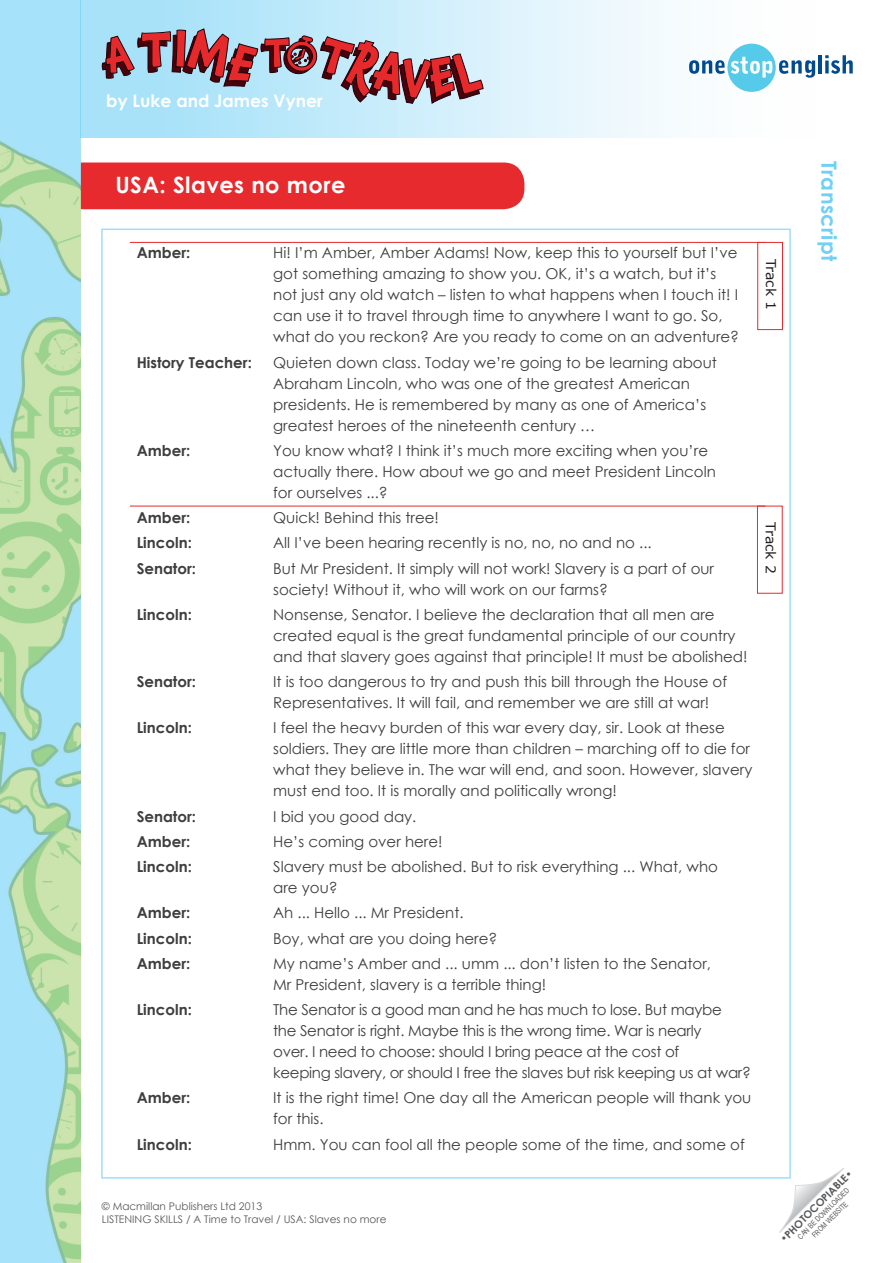
<style>
.page{position:relative;width:893px;height:1263px;background:#fff}
.page>*{position:absolute;margin:0;border:0;box-sizing:border-box;transform-origin:0 0}
.t1{font:700 22.5px "Century Gothic";letter-spacing:.02em;color:#fff}
.t2{font:700 21px "Century Gothic";letter-spacing:.02em;color:#70d0f6}
.t3{font:700 17.25px "Century Gothic";color:#fff}
.Transcript{font:15px/21px "Century Gothic";color:#3e3e3f}
.Transcript-2{font:15px/21px "Century Gothic";letter-spacing:-.02em;color:#3e3e3f}
.Transcript-3{font:700 15px "Century Gothic";color:#3e3e3f}
.RubricBody{font:13.5px "Verdana";color:#231f20}
.t4{font:10.5px/13.5px "Century Gothic";color:#57585a}
.t5{font:700 10.5px "Century Gothic";color:#57585a}
.t6{font:7.5px/9px "Arial Narrow";color:#57585a;text-align:center}
.s1{font-weight:400}
</style>
<div class="page">
<svg style="left:779px;top:1168px;width:65px;height:65px"></svg>
<div style="left:81px;top:162px;width:443px;height:47px;background:#e62a2d"></div>
<img style="left:0;top:0;width:81px;height:1263px">
<div style="left:81px;top:0;width:812px;height:137px;background:linear-gradient(to right,#a2e0f9,#fff)"></div>
<svg style="left:689px;top:44px;width:126px;height:48px"></svg>
<hr style="left:818px;top:55px;width:4px;height:18px;background:#014990">
<svg style="left:825px;top:55px;width:28px;height:19px"></svg>
<svg style="left:757px;top:242px;width:26px;height:88px"></svg>
<svg style="left:757px;top:505px;width:26px;height:89px"></svg>
<div style="left:106px;top:1161px;width:682px;height:14px;background:#fff"></div>
<hr style="left:130px;top:242px;width:635px;height:1px;background:#e62a2d">
<hr style="left:130px;top:506px;width:635px;height:1px;background:#e62a2d">
<svg style="left:101px;top:27px;width:383px;height:77px"></svg>
<p class="t3" style="left:106px;top:88px;width:218px">by Luke and James Vyner</p>
<h1 class="t1" style="left:115px;top:168px;width:231px">USA: Slaves no more</h1>
<p class="Transcript-3" style="left:137px;top:241px;width:55px">Amber:</p>
<p class="Transcript" style="left:273px;top:242px;width:467px">Hi! I’m Amber, Amber Adams! Now, keep this to yourself but I’ve got something amazing to show you. OK, it’s a watch, but it’s not just any old watch – listen to what happens when I touch it! I can use it to travel through time to anywhere I want to go. So, what do you reckon? Are you ready to come on an adventure?</p>
<p class="Transcript-3" style="left:137px;top:351px;width:117px">History Teacher:</p>
<p class="Transcript" style="left:273px;top:351px;width:445px">Quieten down class. Today we’re going to be learning about Abraham Lincoln, who was one of the greatest American presidents. He is remembered by many as one of America’s greatest heroes of the nineteenth century …</p>
<p class="Transcript-3" style="left:137px;top:439px;width:55px">Amber:</p>
<p class="Transcript" style="left:273px;top:440px;width:444px">You know what? I think it’s much more exciting when you’re actually there. How about we go and meet President Lincoln for ourselves ...?</p>
<p class="Transcript-3" style="left:137px;top:506px;width:55px">Amber:</p>
<p class="Transcript" style="left:273px;top:507px;width:167px">Quick! Behind this tree!</p>
<p class="Transcript-3" style="left:137px;top:531px;width:57px">Lincoln:</p>
<p class="Transcript" style="left:273px;top:532px;width:380px">All I’ve been hearing recently is no, no, no and no ...</p>
<p class="Transcript-3" style="left:137px;top:557px;width:61px">Senator:</p>
<p class="Transcript" style="left:273px;top:557px;width:442px">But Mr President. It simply will not work! Slavery is a part of our society! Without it, who will work on our farms?</p>
<p class="Transcript-3" style="left:137px;top:603px;width:57px">Lincoln:</p>
<p class="Transcript" style="left:273px;top:604px;width:476px">Nonsense, Senator. I believe the declaration that all men are created equal is the great fundamental principle of our country and that slavery goes against that principle! It must be abolished!</p>
<p class="Transcript-3" style="left:137px;top:670px;width:61px">Senator:</p>
<p class="Transcript" style="left:273px;top:671px;width:455px">It is too dangerous to try and push this bill through the House of<br>Representatives. It will fail, and remember we are still at war!</p>
<p class="Transcript-3" style="left:137px;top:716px;width:57px">Lincoln:</p>
<p class="Transcript" style="left:273px;top:717px;width:481px">I feel the heavy burden of this war every day, sir. Look at these soldiers. They are little more than children – marching off to die for what they believe in. The war will end, and soon. However, slavery must end too. It is morally and politically wrong!</p>
<p class="Transcript-3" style="left:137px;top:805px;width:61px">Senator:</p>
<p class="Transcript" style="left:273px;top:805px;width:145px">I bid you good day.</p>
<p class="Transcript-3" style="left:137px;top:830px;width:55px">Amber:</p>
<p class="Transcript" style="left:273px;top:831px;width:171px">He’s coming over here!</p>
<p class="Transcript-3" style="left:137px;top:855px;width:57px">Lincoln:</p>
<p class="Transcript" style="left:273px;top:856px;width:446px">Slavery must be abolished. But to risk everything ... What, who are you?</p>
<p class="Transcript-3" style="left:137px;top:901px;width:55px">Amber:</p>
<p class="Transcript" style="left:273px;top:902px;width:192px">Ah ... Hello ... Mr President.</p>
<p class="Transcript-3" style="left:137px;top:927px;width:57px">Lincoln:</p>
<p class="Transcript" style="left:273px;top:927px;width:226px">Boy, what are you doing here?</p>
<p class="Transcript-3" style="left:137px;top:952px;width:55px">Amber:</p>
<p class="Transcript" style="left:273px;top:953px;width:439px">My name’s Amber and ... umm ... don’t listen to the Senator,<br>Mr President, slavery is a terrible thing!</p>
<p class="Transcript-3" style="left:137px;top:998px;width:57px">Lincoln:</p>
<p class="Transcript-2" style="left:273px;top:999px;width:479px">The Senator is a good man and he has much to lose. But maybe<br>the Senator is right. Maybe this is the wrong time. War is nearly<br>over. I need to choose: should I bring peace at the cost of<br>keeping slavery, or should I free the slaves but risk keeping us at war?</p>
<p class="Transcript-3" style="left:137px;top:1087px;width:55px">Amber:</p>
<p class="Transcript" style="left:273px;top:1087px;width:480px">It is the right time! One day all the American people will thank you for this.</p>
<p class="Transcript-3" style="left:137px;top:1133px;width:57px">Lincoln:</p>
<p class="Transcript" style="left:273px;top:1133px;width:473px">Hmm. You can fool all the people some of the time, and some of</p>
<p class="t4" style="left:102px;top:1199px;width:286px">© Macmillan Publishers Ltd 2013<br>LISTENING SKILLS / A Time to Travel / USA: Slaves no more</p>
<p class="RubricBody" style="left:780px;top:259px;width:53px;rotate:90deg">Track 1</p>
<p class="t2" style="left:845px;top:161px;width:102px;rotate:90deg">Transcript</p>
<p class="RubricBody" style="left:780px;top:522px;width:53px;rotate:90deg">Track 2</p>
<p class="t5" style="left:776px;top:1235px;width:99px;rotate:-45deg"><span class="s1">•</span>PHOTOCOPIABLE<span class="s1">•</span></p>
<p class="t6" style="left:796px;top:1234px;width:71px;rotate:-45deg">CAN BE DOWNLOADED<br>FROM WEBSITE</p>
</div>
